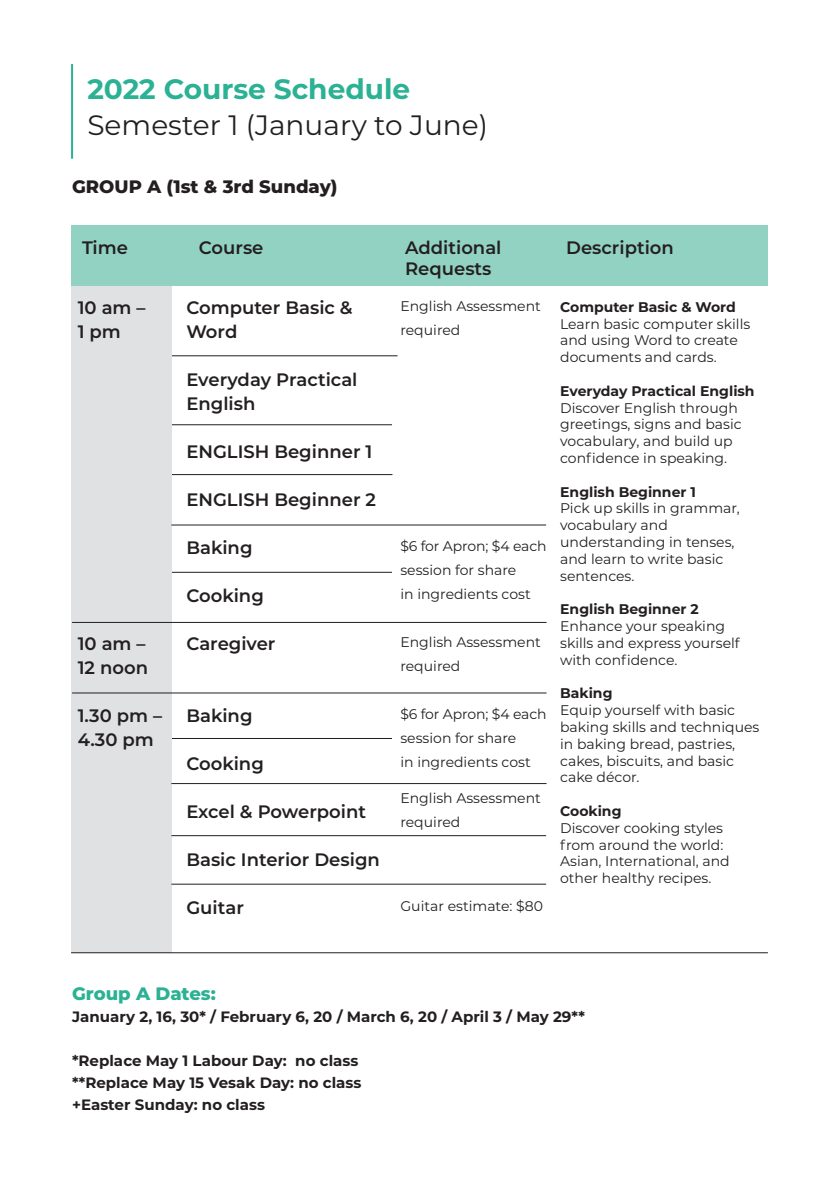
<style>
.page{position:relative;width:840px;height:1191px;background:#fff}
.page>*{position:absolute;margin:0;border:0;box-sizing:border-box;transform-origin:0 0}
.t1{font:28px "Montserrat";color:#231f20}
.t2{font:700 28px "Montserrat";color:#2bb193}
.t3{font:600 18px/24px "Montserrat";color:#231f20}
.t4{font:800 18px "Montserrat";color:#231f20}
.t5{font:800 18px "Montserrat";color:#2bb193}
.t6{font:700 15px/22px "Montserrat";color:#231f20}
.t7{font:14px/16.8px "Montserrat";color:#231f20}
.t8{font:700 14px "Montserrat";color:#231f20}
</style>
<div class="page">
<hr style="left:78px;top:738px;width:468px;height:1px;background:#231f20">
<hr style="left:78px;top:355px;width:319px;height:1px;background:#231f20">
<hr style="left:78px;top:424px;width:314px;height:1px;background:#231f20">
<hr style="left:78px;top:474px;width:314px;height:1px;background:#231f20">
<hr style="left:81px;top:572px;width:315px;height:1px;background:#231f20">
<div style="left:71px;top:278px;width:100px;height:674px;background:#e0e1e3"></div>
<div style="left:392px;top:525px;width:154px;height:98px;background:#fff"></div>
<div style="left:392px;top:692px;width:154px;height:91px;background:#fff"></div>
<div style="left:71px;top:225px;width:696px;height:60px;background:#92d2c3"></div>
<hr style="left:72px;top:622px;width:474px;height:1px;background:#231f20">
<hr style="left:72px;top:692px;width:474px;height:1px;background:#231f20">
<hr style="left:171px;top:783px;width:375px;height:1px;background:#231f20">
<hr style="left:171px;top:883px;width:375px;height:1px;background:#231f20">
<hr style="left:71px;top:64px;width:2px;height:95px;background:#2bb193">
<hr style="left:171px;top:524px;width:375px;height:1px;background:#231f20">
<hr style="left:71px;top:952px;width:696px;height:1px;background:#231f20">
<hr style="left:171px;top:835px;width:375px;height:1px;background:#231f20">
<h1 class="t2" style="left:87px;top:69px;width:324px">2022 Course Schedule</h1>
<h1 class="t1" style="left:87px;top:106px;width:402px">Semester 1 (January to June)</h1>
<p class="t4" style="left:72px;top:173px;width:267px">GROUP A (1st &amp; 3rd Sunday)</p>
<p class="t3" style="left:82px;top:234px;width:48px">Time</p>
<p class="t3" style="left:199px;top:234px;width:66px">Course</p>
<p class="t3" style="left:405px;top:234px;width:98px">Additional</p>
<p class="t3" style="left:566px;top:234px;width:109px">Description</p>
<p class="t3" style="left:405px;top:256px;width:88px">Requests</p>
<p class="t3" style="left:78px;top:295px;width:69px">10 am –<br>1 pm</p>
<p class="t3" style="left:186px;top:295px;width:168px">Computer Basic &amp;<br>Word</p>
<p class="t3" style="left:186px;top:367px;width:172px">Everyday Practical<br>English</p>
<p class="t3" style="left:186px;top:439px;width:187px">ENGLISH Beginner 1</p>
<p class="t3" style="left:186px;top:487px;width:191px">ENGLISH Beginner 2</p>
<p class="t3" style="left:186px;top:535px;width:68px">Baking</p>
<p class="t3" style="left:186px;top:583px;width:79px">Cooking</p>
<p class="t3" style="left:186px;top:631px;width:91px">Caregiver</p>
<p class="t7" style="left:400px;top:293px;width:142px;line-height:24px">English Assessment required</p>
<p class="t8" style="left:560px;top:297px;width:177px">Computer Basic &amp; Word</p>
<p class="t7" style="left:560px;top:315px;width:191px">Learn basic computer skills and using Word to create documents and cards.</p>
<p class="t8" style="left:560px;top:381px;width:196px">Everyday Practical English</p>
<p class="t7" style="left:560px;top:399px;width:183px">Discover English through greetings, signs and basic vocabulary, and build up confidence in speaking.</p>
<p class="t8" style="left:560px;top:481px;width:137px">English Beginner 1</p>
<p class="t7" style="left:560px;top:499px;width:181px">Pick up skills in grammar, vocabulary and understanding in tenses, and learn to write basic sentences.</p>
<p class="t8" style="left:560px;top:599px;width:140px">English Beginner 2</p>
<p class="t7" style="left:560px;top:617px;width:181px">Enhance your speaking skills and express yourself with confidence.</p>
<p class="t8" style="left:560px;top:683px;width:54px">Baking</p>
<p class="t7" style="left:560px;top:701px;width:201px">Equip yourself with basic baking skills and techniques in baking bread, pastries, cakes, biscuits, and basic cake décor.</p>
<p class="t8" style="left:560px;top:801px;width:63px">Cooking</p>
<p class="t7" style="left:560px;top:819px;width:171px">Discover cooking styles from around the world:<br>Asian, International, and other healthy recipes.</p>
<p class="t7" style="left:400px;top:533px;width:147px;line-height:24px">$6 for Apron; $4 each session for share<br>in ingredients cost</p>
<p class="t7" style="left:400px;top:629px;width:142px;line-height:24px">English Assessment required</p>
<p class="t7" style="left:400px;top:701px;width:147px;line-height:24px">$6 for Apron; $4 each session for share<br>in ingredients cost</p>
<p class="t7" style="left:400px;top:785px;width:142px;line-height:24px">English Assessment required</p>
<p class="t3" style="left:78px;top:631px;width:72px">10 am –<br>12 noon</p>
<p class="t3" style="left:78px;top:703px;width:86px">1.30 pm –<br>4.30 pm</p>
<p class="t3" style="left:186px;top:703px;width:68px">Baking</p>
<p class="t3" style="left:186px;top:751px;width:79px">Cooking</p>
<p class="t3" style="left:186px;top:799px;width:181px">Excel &amp; Powerpoint</p>
<p class="t3" style="left:186px;top:847px;width:195px">Basic Interior Design</p>
<p class="t3" style="left:186px;top:895px;width:59px">Guitar</p>
<p class="t7" style="left:400px;top:897px;width:144px">Guitar estimate: $80</p>
<p class="t5" style="left:72px;top:980px;width:145px">Group A Dates:</p>
<p class="t6" style="left:72px;top:1005px;width:514px">January 2, 16, 30* / February 6, 20 / March 6, 20 / April 3 / May 29**</p>
<p class="t6" style="left:72px;top:1049px;width:291px">*Replace May 1 Labour Day: no class **Replace May 15 Vesak Day: no class +Easter Sunday: no class</p>
</div>
